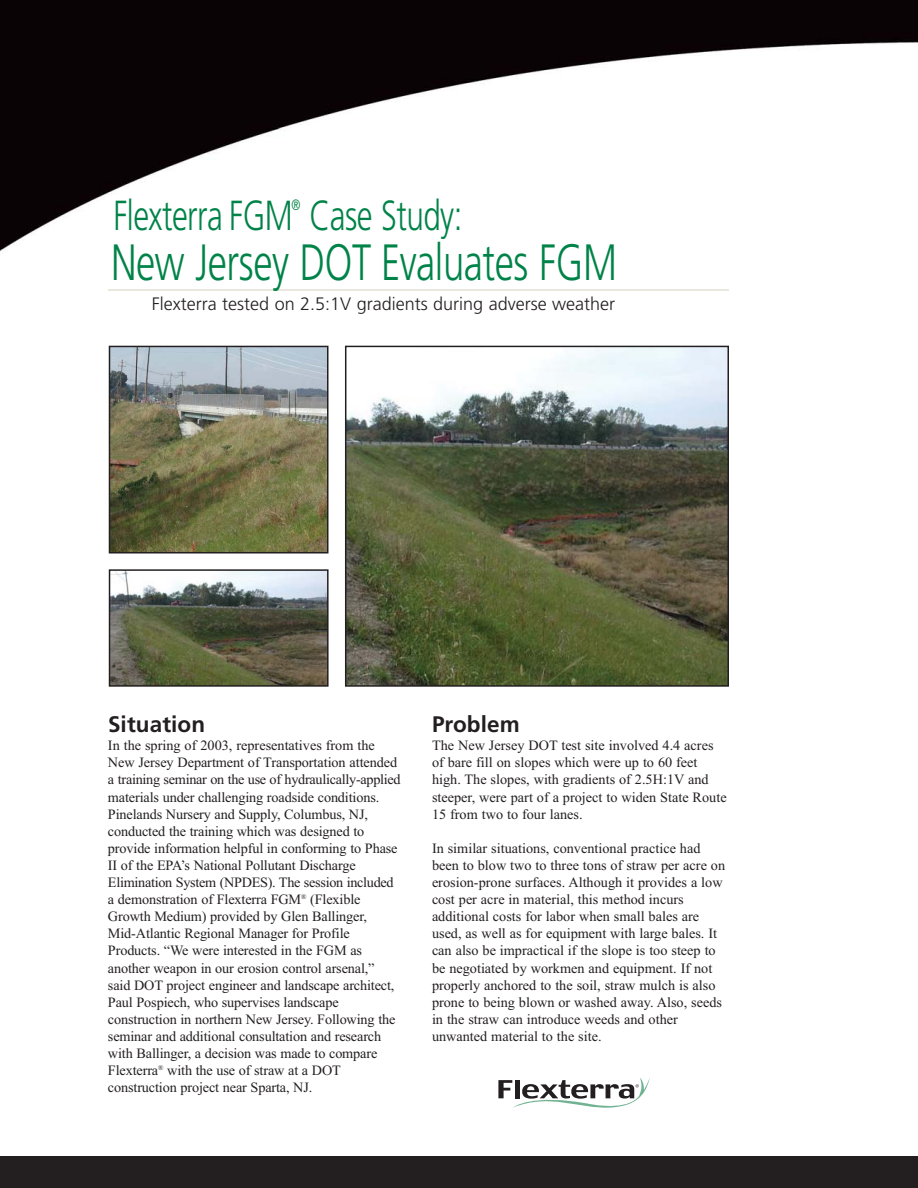
<style>
.page{position:relative;width:918px;height:1188px;background:#fff}
.page>*{position:absolute;margin:0;border:0;box-sizing:border-box;transform-origin:0 0}
.t1{font:300 51px "Frutiger";letter-spacing:-.01em;color:#008348;scale:.75 1}
.t2{font:300 42px "Frutiger";letter-spacing:-.015em;color:#008348;scale:.75 1}
.t3{font:700 22.5px "Frutiger";letter-spacing:.005em;color:#231f20}
.t4{font:300 18px "Frutiger";color:#231f20}
.t5{font:300 15px "Frutiger";color:#008348;scale:.75 1}
.t6{font:14.25px/17.1px "Times";letter-spacing:-.01em;color:#231f20}
</style>
<div class="page">
<img style="left:348px;top:349px;width:378px;height:335px">
<div style="left:345px;top:346px;width:384px;height:341px;border:2px solid #231f20"></div>
<img style="left:112px;top:349px;width:213px;height:201px">
<div style="left:109px;top:346px;width:219px;height:207px;border:2px solid #231f20"></div>
<img style="left:112px;top:572px;width:214px;height:112px">
<div style="left:109px;top:569px;width:220px;height:118px;border:2px solid #231f20"></div>
<div style="left:0;top:1157px;width:918px;height:31px;background:#231f20"></div>
<hr style="left:108px;top:289px;width:621px;height:1px;background:#eae8de">
<img style="left:0;top:0;width:918px;height:252px">
<svg style="left:498px;top:1078px;width:152px;height:30px"></svg>
<h2 class="t2" style="left:113px;top:198px;width:467px">Flexterra FGM Case Study:</h2>
<p class="t5" style="left:292px;top:199px;width:13px">®</p>
<h1 class="t1" style="left:111px;top:241px;width:676px">New Jersey DOT Evaluates FGM</h1>
<p class="t4" style="left:152px;top:297px;width:465px">Flexterra tested on 2.5:1V gradients during adverse weather</p>
<h3 class="t3" style="left:432px;top:715px;width:89px">Problem</h3>
<h3 class="t3" style="left:108px;top:715px;width:99px">Situation</h3>
<p class="t6" style="left:108px;top:738px;width:294px">In the spring of 2003, representatives from the New Jersey Department of Transportation attended a training seminar on the use of hydraulically-applied materials under challenging roadside conditions.<br>Pinelands Nursery and Supply, Columbus, NJ, conducted the training which was designed to provide information helpful in conforming to Phase II of the EPA’s National Pollutant Discharge Elimination System (NPDES). The session included a demonstration of Flexterra FGM<sup>®</sup> (Flexible Growth Medium) provided by Glen Ballinger, Mid-Atlantic Regional Manager for Profile Products. “We were interested in the FGM as another weapon in our erosion control arsenal,”<br>said DOT project engineer and landscape architect, Paul Pospiech, who supervises landscape construction in northern New Jersey. Following the seminar and additional consultation and research with Ballinger, a decision was made to compare Flexterra<sup>®</sup> with the use of straw at a DOT construction project near Sparta, NJ.</p>
<p class="t6" style="left:432px;top:738px;width:296px">The New Jersey DOT test site involved 4.4 acres of bare fill on slopes which were up to 60 feet high. The slopes, with gradients of 2.5H:1V and steeper, were part of a project to widen State Route 15 from two to four lanes.</p>
<p class="t6" style="left:432px;top:841px;width:295px">In similar situations, conventional practice had been to blow two to three tons of straw per acre on erosion-prone surfaces. Although it provides a low cost per acre in material, this method incurs additional costs for labor when small bales are used, as well as for equipment with large bales. It can also be impractical if the slope is too steep to be negotiated by workmen and equipment. If not properly anchored to the soil, straw mulch is also prone to being blown or washed away. Also, seeds in the straw can introduce weeds and other unwanted material to the site.</p>
</div>
